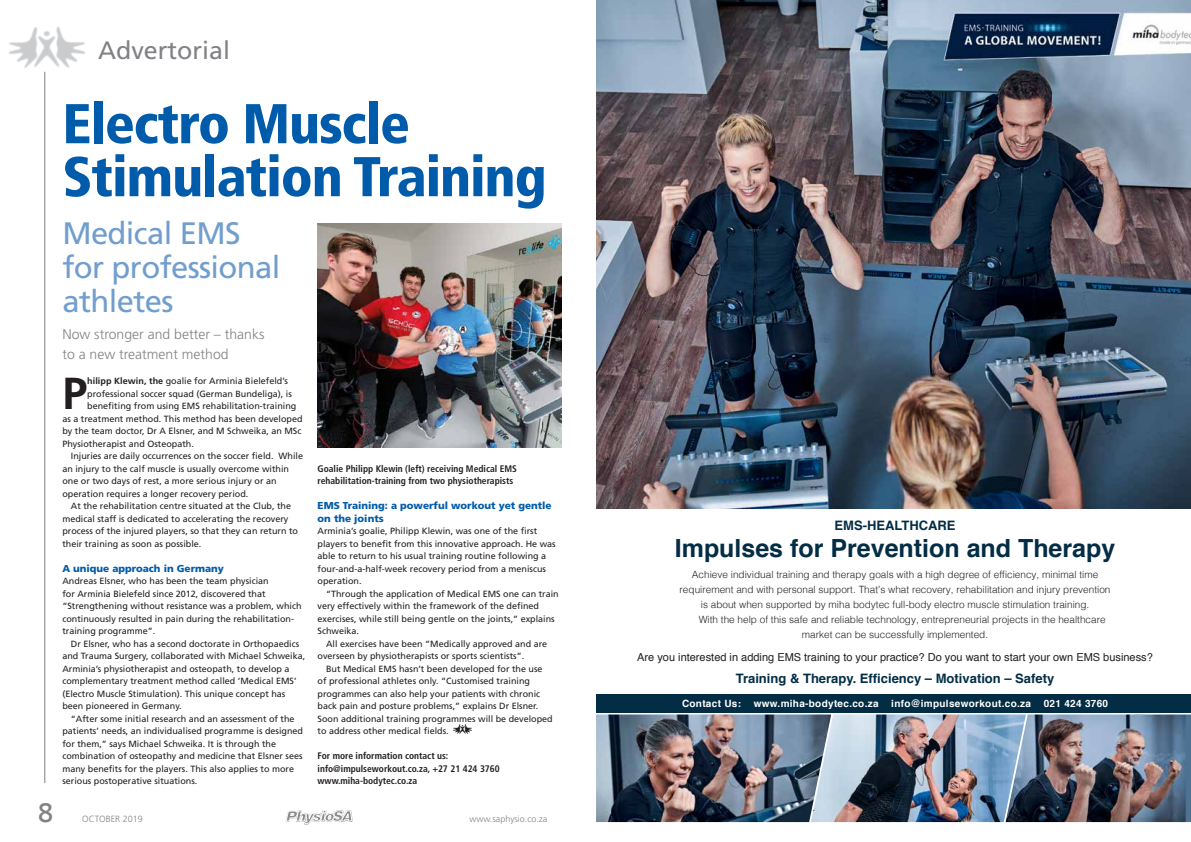
<style>
.page{position:relative;width:1191px;height:842px;background:#fff}
.page>*{position:absolute;margin:0;border:0;box-sizing:border-box;transform-origin:0 0}
.t1{font:900 condensed 56px/53px "Frutiger LT Std";letter-spacing:-.02em;color:#005baa}
.t2{font:700 44.8px "Frutiger LT Std";color:#231f20}
.t3{font:31px/34px "Frutiger LT Std";letter-spacing:-.02em;color:#719ecd}
.t4{font:27px "Frutiger";color:#808285}
.t5{font:700 25px "Helvetica";color:#032d45}
.t6{font:25px "Frutiger LT Std";color:#808285}
.t7{font:300 14px/20px "Frutiger LT Std";color:#808285}
.t8{font:700 13px "Helvetica";color:#032d45}
.t9{font:11px "Helvetica";color:#231f20}
.t10{font:300 10px "Helvetica";color:#231f20}
.t11{font:900 10px/12.5px "Frutiger LT Std";color:#005baa}
.t12{font:700 10px "Helvetica";letter-spacing:.03em;color:#fff}
.t13{font:700 condensed 9.5px/12.5px "Frutiger LT Std";color:#231f20}
.t14{font:9px/12.5px "Frutiger LT Std";color:#231f20}
.t15{font:300 9px "Frutiger LT Std";color:#808285}
.s1{font-weight:700}
</style>
<div class="page">
<img style="left:9px;top:27px;width:76px;height:41px">
<hr style="left:45px;top:72px;width:1px;height:711px;background:#808285">
<img style="left:454px;top:724px;width:17px;height:10px">
<div style="left:341px;top:810px;width:12px;height:12px;background:#231f20;opacity:.55"></div>
<svg style="left:286px;top:810px;width:66px;height:15px"></svg>
<img style="left:596px;top:0;width:595px;height:508px">
<img style="left:596px;top:714px;width:595px;height:109px">
<div style="left:596px;top:694px;width:595px;height:19px;background:#032d45"></div>
<img style="left:317px;top:223px;width:244px;height:224px">
<h3 class="t6" style="left:98px;top:36px;width:133px">Advertorial</h3>
<h3 class="t4" style="left:38px;top:796px;width:17px">8</h3>
<h1 class="t1" style="left:62px;top:97px;width:486px">Electro Muscle<br>Stimulation Training</h1>
<h3 class="t3" style="left:62px;top:216px;width:220px">Medical EMS for professional athletes</h3>
<h3 class="t7" style="left:62px;top:325px;width:204px">Now stronger and better – thanks to a new treatment method</h3>
<h2 class="t2" style="left:62px;top:367px;width:26px">P</h2>
<p class="t14" style="left:87px;top:375px;width:202px"><span class="s1">hilipp Klewin, the</span> goalie for Arminia Bielefeld’s</p>
<p class="t14" style="left:87px;top:387px;width:206px">professional soccer squad (German Bundeliga), is</p>
<p class="t14" style="left:87px;top:400px;width:211px">benefiting from using EMS rehabilitation-training</p>
<p class="t14" style="left:62px;top:412px;width:242px">as a treatment method. This method has been developed</p>
<p class="t14" style="left:62px;top:425px;width:240px">by the team doctor, Dr A Elsner, and M Schweika, an MSc</p>
<p class="t14" style="left:62px;top:437px;width:133px">Physiotherapist and Osteopath.</p>
<p class="t14" style="left:71px;top:450px;width:234px">Injuries are daily occurrences on the soccer field. While</p>
<p class="t14" style="left:62px;top:462px;width:228px">an injury to the calf muscle is usually overcome within</p>
<p class="t14" style="left:62px;top:475px;width:216px">one or two days of rest, a more serious injury or an</p>
<p class="t14" style="left:62px;top:487px;width:188px">operation requires a longer recovery period.</p>
<p class="t14" style="left:71px;top:500px;width:222px">At the rehabilitation centre situated at the Club, the</p>
<p class="t14" style="left:62px;top:512px;width:227px">medical staff is dedicated to accelerating the recovery</p>
<p class="t14" style="left:62px;top:525px;width:237px">process of the injured players, so that they can return to</p>
<p class="t14" style="left:62px;top:537px;width:141px">their training as soon as possible.</p>
<p class="t11" style="left:62px;top:562px;width:163px">A unique approach in Germany</p>
<p class="t14" style="left:62px;top:575px;width:241px">Andreas Elsner, who has been the team physician<br>for Arminia Bielefeld since 2012, discovered that “Strengthening without resistance was a problem, which continuously resulted in pain during the rehabilitation&shy;training programme”.</p>
<p class="t14" style="left:62px;top:637px;width:244px;text-indent:9px">Dr Elsner, who has a second doctorate in Orthopaedics and Trauma Surgery, collaborated with Michael Schweika, Arminia’s physiotherapist and osteopath, to develop a complementary treatment method called ‘Medical EMS’ (Electro Muscle Stimulation). This unique concept has been pioneered in Germany.</p>
<p class="t14" style="left:62px;top:712px;width:242px;text-indent:9px">“After some initial research and an assessment of the patients’ needs, an individualised programme is designed for them,” says Michael Schweika. It is through the combination of osteopathy and medicine that Elsner sees many benefits for the players. This also applies to more serious postoperative situations.</p>
<p class="t13" style="left:317px;top:462px;width:201px">Goalie Philipp Klewin (left) receiving Medical EMS rehabilitation-training from two physiotherapists</p>
<p class="t11" style="left:317px;top:499px;width:236px">EMS Training: a powerful workout yet gentle on the joints</p>
<p class="t14" style="left:317px;top:525px;width:240px">Arminia’s goalie, Philipp Klewin, was one of the first players to benefit from this innovative approach. He was able to return to his usual training routine following a four-and-a-half-week recovery period from a meniscus operation.</p>
<p class="t14" style="left:317px;top:587px;width:243px;text-indent:9px">“Through the application of Medical EMS one can train very effectively within the framework of the defined exercises, while still being gentle on the joints,” explains Schweika.</p>
<p class="t14" style="left:317px;top:637px;width:231px;text-indent:9px">All exercises have been “Medically approved and are overseen by physiotherapists or sports scientists”.</p>
<p class="t14" style="left:317px;top:662px;width:237px;text-indent:9px">But Medical EMS hasn’t been developed for the use of professional athletes only. “Customised training programmes can also help your patients with chronic back pain and posture problems,” explains Dr Elsner.<br>Soon additional training programmes will be developed to address other medical fields.</p>
<p class="t13" style="left:317px;top:749px;width:184px">For more information contact us: info@impulseworkout.co.za, +27 21 424 3760 www.miha-bodytec.co.za</p>
<p class="t15" style="left:82px;top:813px;width:62px">OCTOBER 2019</p>
<p class="t15" style="left:469px;top:813px;width:80px">www.saphysio.co.za</p>
<h3 class="t8" style="left:834px;top:515px;width:123px">EMS-HEALTHCARE</h3>
<h3 class="t5" style="left:675px;top:528px;width:442px">Impulses for Prevention and Therapy</h3>
<p class="t10" style="left:692px;top:566px;width:408px">Achieve individual training and therapy goals with a high degree of efficiency, minimal time</p>
<p class="t10" style="left:679px;top:581px;width:432px">requirement and with personal support. That’s what recovery, rehabilitation and injury prevention</p>
<p class="t10" style="left:701px;top:596px;width:390px">is about when supported by miha bodytec full-body electro muscle stimulation training.</p>
<p class="t10" style="left:698px;top:611px;width:408px">With the help of this safe and reliable technology, entrepreneurial projects in the healthcare</p>
<p class="t10" style="left:802px;top:626px;width:188px">market can be successfully implemented.</p>
<p class="t9" style="left:637px;top:648px;width:517px">Are you interested in adding EMS training to your practice? Do you want to start your own EMS business?</p>
<h3 class="t8" style="left:736px;top:667px;width:320px">Training &amp; Therapy. Efficiency – Motivation – Safety</h3>
<p class="t12" style="left:682px;top:696px;width:61px">Contact Us:</p>
<p class="t12" style="left:753px;top:696px;width:126px">www.miha-bodytec.co.za</p>
<p class="t12" style="left:891px;top:696px;width:141px">info@impulseworkout.co.za</p>
<p class="t12" style="left:1043px;top:696px;width:66px">021 424 3760</p>
</div>
